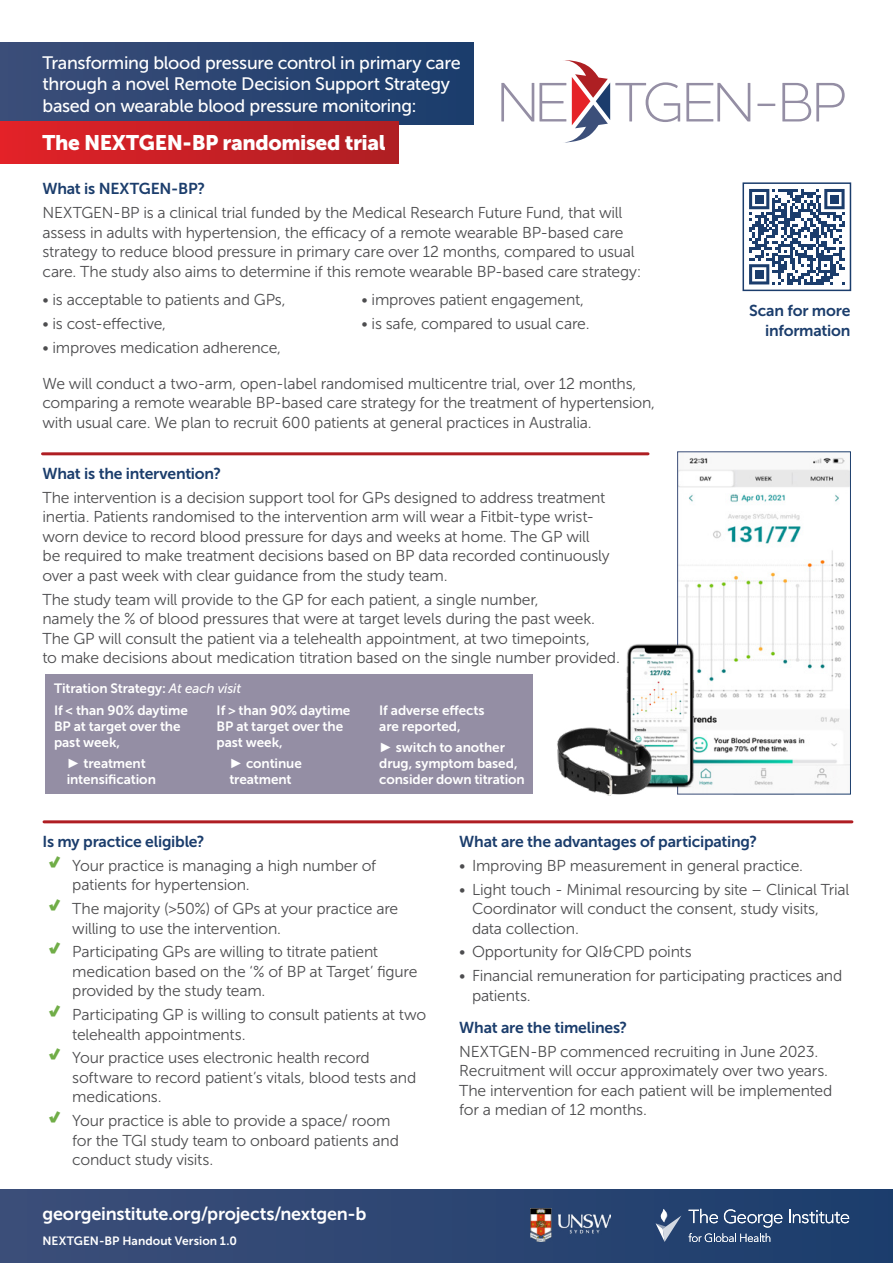
<style>
.page{position:relative;width:893px;height:1263px;background:#fff}
.page>*{position:absolute;margin:0;border:0;box-sizing:border-box;transform-origin:0 0}
.t1{font:21px "Museo Sans 900";letter-spacing:-.02em;color:#fff}
.t2{font:18px/21.6px "Museo Sans 500";letter-spacing:-.02em;color:#fff}
.t3{font:18px "Museo Sans 700";letter-spacing:-.015em;color:#fff}
.t4{font:15.75px/19.5px "Museo Sans 300";letter-spacing:-.015em;color:#4d4d4f}
.t5{font:15.75px/19.5px "Museo Sans 700";letter-spacing:-.015em;color:#1b3d6c;text-align:right}
.t6{font:13.5px/16.2px "Museo Sans 700";letter-spacing:-.005em;color:#fff}
.t7{font:12px "Museo Sans 700";letter-spacing:.005em;color:#fff}
.s1{font-family:"Museo Sans 500";font-style:italic}
.s2{font-family:"Arial";font-weight:700}
.s3{font-family:"Ingra Wd";font-weight:700;font-size:28.5px;color:#70ad47}
</style>
<div class="page">
<div style="left:0;top:43px;width:473px;height:82px;background:linear-gradient(to right,#414c76,#1c3c6b)"></div>
<div style="left:0;top:122px;width:398px;height:41px;background:linear-gradient(to right,#e22228,#af1f23)"></div>
<div style="left:0;top:1189px;width:893px;height:74px;background:linear-gradient(to right,#3c4e79,#1c3e6d)"></div>
<svg style="left:689px;top:1209px;width:29px;height:14px"></svg>
<svg style="left:724px;top:1209px;width:58px;height:18px"></svg>
<svg style="left:789px;top:1210px;width:60px;height:13px"></svg>
<svg style="left:689px;top:1233px;width:81px;height:9px"></svg>
<svg style="left:656px;top:1209px;width:25px;height:33px"></svg>
<img style="left:530px;top:1208px;width:80px;height:34px">
<svg style="left:686px;top:83px;width:64px;height:38px"></svg>
<svg style="left:757px;top:104px;width:18px;height:2px"></svg>
<svg style="left:782px;top:83px;width:63px;height:38px"></svg>
<svg style="left:501px;top:60px;width:179px;height:82px"></svg>
<hr style="left:44px;top:820px;width:808px;height:3px;background:#af1e23">
<hr style="left:43px;top:452px;width:605px;height:3px;background:#af1e23">
<img style="left:679px;top:457px;width:170px;height:331px">
<div style="left:677px;top:452px;width:174px;height:342px;border:1px solid #fff"></div>
<img style="left:557px;top:644px;width:148px;height:152px">
<div style="left:46px;top:696px;width:487px;height:98px;background:#948ea4"></div>
<div style="left:46px;top:674px;width:487px;height:28px;background:#948ea4"></div>
<svg style="left:749px;top:189px;width:96px;height:95px"></svg>
<div style="left:755px;top:195px;width:8px;height:8px;background:#1b3d6c"></div>
<div style="left:830px;top:195px;width:9px;height:8px;background:#1b3d6c"></div>
<div style="left:755px;top:270px;width:8px;height:9px;background:#1b3d6c"></div>
<div style="left:742px;top:182px;width:109px;height:109px;border:2px solid #1b3d6c"></div>
<p class="t2" style="left:43px;top:52px;width:420px">Transforming blood pressure control in primary care through a novel Remote Decision Support Strategy based on wearable blood pressure monitoring:</p>
<h1 class="t1" style="left:43px;top:131px;width:345px">The NEXTGEN-BP randomised trial</h1>
<p class="t5" style="left:43px;top:179px;width:164px">What is NEXTGEN-BP?</p>
<p class="t4" style="left:43px;top:203px;width:600px">NEXTGEN-BP is a clinical trial funded by the Medical Research Future Fund, that will assess in adults with hypertension, the efficacy of a remote wearable BP-based care strategy to reduce blood pressure in primary care over 12 months, compared to usual care. The study also aims to determine if this remote wearable BP-based care strategy:</p>
<p class="t4" style="left:43px;top:290px;width:245px">• is acceptable to patients and GPs,</p>
<p class="t4" style="left:43px;top:314px;width:125px">• is cost-effective,</p>
<p class="t4" style="left:43px;top:338px;width:240px">• improves medication adherence,</p>
<p class="t4" style="left:362px;top:290px;width:224px">• improves patient engagement,</p>
<p class="t4" style="left:362px;top:314px;width:230px">• is safe, compared to usual care.</p>
<p class="t4" style="left:43px;top:373px;width:614px">We will conduct a two-arm, open-label randomised multicentre trial, over 12 months, comparing a remote wearable BP-based care strategy for the treatment of hypertension, with usual care. We plan to recruit 600 patients at general practices in Australia.</p>
<p class="t5" style="left:43px;top:464px;width:180px">What is the intervention?</p>
<p class="t4" style="left:43px;top:488px;width:569px">The intervention is a decision support tool for GPs designed to address treatment inertia. Patients randomised to the intervention arm will wear a Fitbit-type wrist&shy;worn device to record blood pressure for days and weeks at home. The GP will be required to make treatment decisions based on BP data recorded continuously over a past week with clear guidance from the study team.</p>
<p class="t4" style="left:43px;top:590px;width:579px">The study team will provide to the GP for each patient, a single number,<br>namely the % of blood pressures that were at target levels during the past week.<br>The GP will consult the patient via a telehealth appointment, at two timepoints,<br>to make decisions about medication titration based on the single number provided.</p>
<p class="t6" style="left:54px;top:680px;width:189px">Titration Strategy: <span class="s1">At each visit</span></p>
<p class="t6" style="left:54px;top:702px;width:135px">If &lt; than 90% daytime<br>BP at target over the past week,</p>
<p class="t6" style="left:67px;top:755px;width:91px"><span class="s2">►</span> treatment intensification</p>
<p class="t6" style="left:217px;top:702px;width:135px">If &gt; than 90% daytime<br>BP at target over the past week,</p>
<p class="t6" style="left:229px;top:755px;width:74px"><span class="s2">►</span> continue treatment</p>
<p class="t6" style="left:379px;top:702px;width:107px">If adverse effects are reported,</p>
<p class="t6" style="left:379px;top:739px;width:147px"><span class="s2">►</span> switch to another drug, symptom based, consider down titration</p>
<p class="t5" style="left:749px;top:301px;width:103px">Scan for more information</p>
<p class="t5" style="left:43px;top:832px;width:164px">Is my practice eligible?</p>
<p class="t4" style="left:72px;top:856px;width:305px;text-indent:-30px"><span class="s3">✓</span> Your practice is managing a high number of patients for hypertension.</p>
<p class="t4" style="left:72px;top:899px;width:327px;text-indent:-30px"><span class="s3">✓</span> The majority (&gt;50%) of GPs at your practice are willing to use the intervention.</p>
<p class="t4" style="left:72px;top:942px;width:347px;text-indent:-30px"><span class="s3">✓</span> Participating GPs are willing to titrate patient medication based on the ‘% of BP at Target’ figure provided by the study team.</p>
<p class="t4" style="left:72px;top:1005px;width:356px;text-indent:-30px"><span class="s3">✓</span> Participating GP is willing to consult patients at two telehealth appointments.</p>
<p class="t4" style="left:72px;top:1048px;width:345px;text-indent:-30px"><span class="s3">✓</span> Your practice uses electronic health record software to record patient’s vitals, blood tests and medications.</p>
<p class="t4" style="left:72px;top:1111px;width:328px;text-indent:-30px"><span class="s3">✓</span> Your practice is able to provide a space/ room for the TGI study team to onboard patients and conduct study visits.</p>
<p class="t3" style="left:43px;top:1203px;width:325px">georgeinstitute.org/projects/nextgen-b</p>
<p class="t7" style="left:43px;top:1234px;width:196px">NEXTGEN-BP Handout Version 1.0</p>
<p class="t5" style="left:459px;top:832px;width:299px">What are the advantages of participating?</p>
<p class="t4" style="left:459px;top:856px;width:345px">• Improving BP measurement in general practice.</p>
<p class="t4" style="left:472px;top:880px;width:379px;text-indent:-13px">• Light touch - Minimal resourcing by site – Clinical Trial<br>Coordinator will conduct the consent, study visits, data collection.</p>
<p class="t4" style="left:459px;top:942px;width:234px">• Opportunity for QI&amp;CPD points</p>
<p class="t4" style="left:472px;top:966px;width:372px;text-indent:-13px">• Financial remuneration for participating practices and patients.</p>
<p class="t5" style="left:459px;top:1018px;width:169px">What are the timelines?</p>
<p class="t4" style="left:459px;top:1042px;width:375px">NEXTGEN-BP commenced recruiting in June 2023.<br>Recruitment will occur approximately over two years.<br>The intervention for each patient will be implemented for a median of 12 months.</p>
</div>
